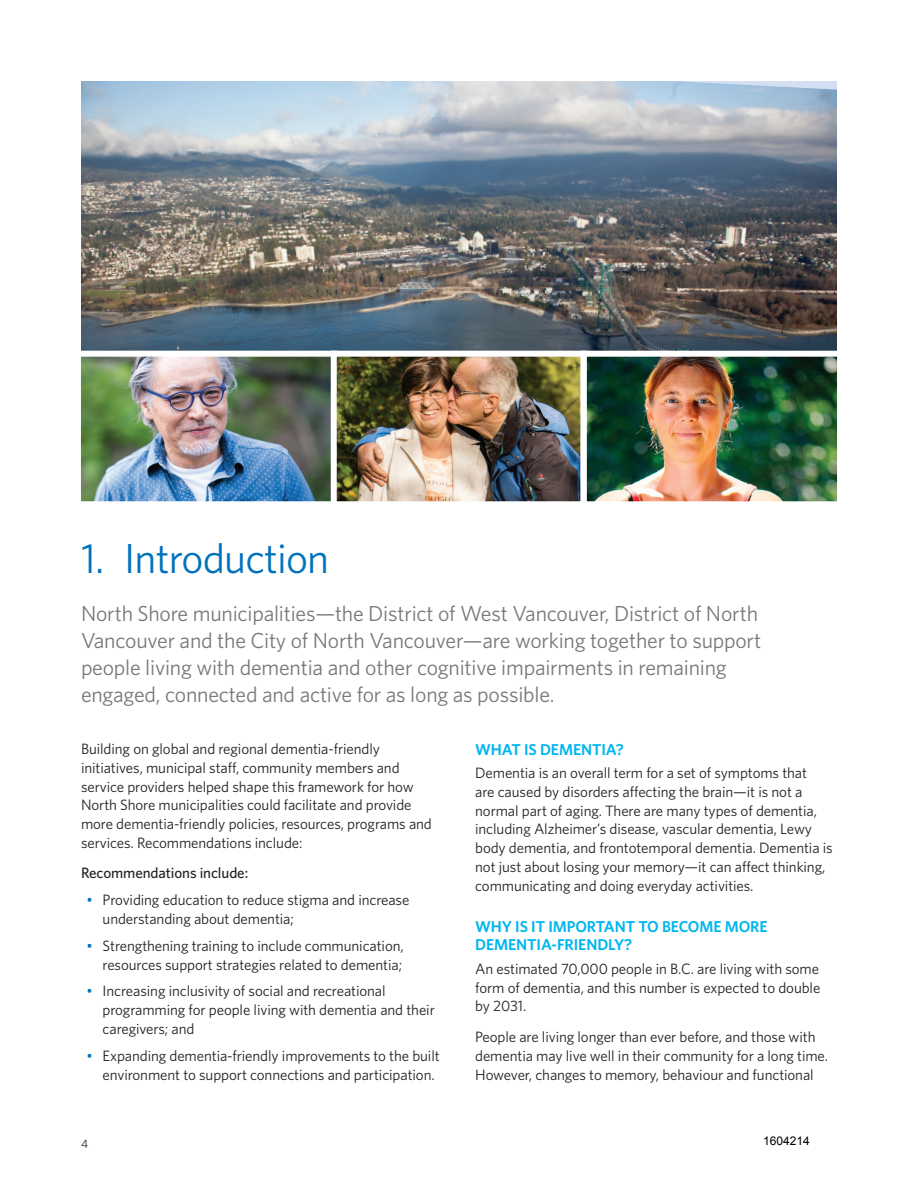
<style>
.page{position:relative;width:918px;height:1188px;background:#fff}
.page>*{position:absolute;margin:0;border:0;box-sizing:border-box;transform-origin:0 0}
.t1{font:42px "Whitney";letter-spacing:-.02em;color:#0072bc}
.t2{font:21.75px/27px "Whitney";letter-spacing:-.01em;color:#76787b}
.t3{font:600 15.75px/18.9px "Whitney";letter-spacing:-.005em;color:#00b6f0}
.t4{font:15px/18.8px "Whitney";letter-spacing:-.005em;color:#231f20}
.t5{font:500 15px "Whitney";letter-spacing:-.005em;color:#231f20}
.t6{font:12px "Arial";color:#000}
.t7{font:12px "Whitney";color:#231f20}
.s1{color:#0072bc}
</style>
<div class="page">
<img style="left:81px;top:81px;width:756px;height:270px">
<img style="left:82px;top:358px;width:754px;height:142px">
<div style="left:75px;top:351px;width:262px;height:156px;border:6px solid #fff"></div>
<div style="left:331px;top:351px;width:255px;height:156px;border:6px solid #fff"></div>
<div style="left:581px;top:351px;width:262px;height:156px;border:6px solid #fff"></div>
<h1 class="t1" style="left:81px;top:534px;width:250px">1. Introduction</h1>
<p class="t2" style="left:81px;top:599px;width:682px">North Shore municipalities—the District of West Vancouver, District of North Vancouver and the City of North Vancouver—are working together to support people living with dementia and other cognitive impairments in remaining engaged, connected and active for as long as possible.</p>
<p class="t4" style="left:81px;top:739px;width:352px">Building on global and regional dementia-friendly initiatives, municipal staff, community members and service providers helped shape this framework for how North Shore municipalities could facilitate and provide more dementia-friendly policies, resources, programs and services. Recommendations include:</p>
<p class="t5" style="left:81px;top:864px;width:169px">Recommendations include:</p>
<p class="t4" style="left:103px;top:890px;width:308px;text-indent:-16px"><span class="s1">•</span> Providing education to reduce stigma and increase understanding about dementia;</p>
<p class="t4" style="left:86px;top:936px;width:319px;text-align:right"><span class="s1">•</span> Strengthening training to include communication, resources support strategies related to dementia;</p>
<p class="t4" style="left:103px;top:982px;width:334px;text-indent:-16px"><span class="s1">•</span> Increasing inclusivity of social and recreational programming for people living with dementia and their caregivers; and</p>
<p class="t4" style="left:103px;top:1046px;width:339px;text-indent:-16px"><span class="s1">•</span> Expanding dementia-friendly improvements to the built environment to support connections and participation.</p>
<p class="t3" style="left:475px;top:739px;width:150px">WHAT IS DEMENTIA?</p>
<p class="t4" style="left:475px;top:763px;width:359px">Dementia is an overall term for a set of symptoms that<br>are caused by disorders affecting the brain—it is not a normal part of aging. There are many types of dementia, including Alzheimer’s disease, vascular dementia, Lewy body dementia, and frontotemporal dementia. Dementia is not just about losing your memory—it can affect thinking, communicating and doing everyday activities.</p>
<p class="t3" style="left:475px;top:916px;width:294px">WHY IS IT IMPORTANT TO BECOME MORE<br>DEMENTIA-FRIENDLY?</p>
<p class="t4" style="left:475px;top:959px;width:347px;text-align:justify">An estimated 70,000 people in B.C. are living with some form of dementia, and this number is expected to double by 2031.</p>
<p class="t4" style="left:475px;top:1027px;width:354px">People are living longer than ever before, and those with dementia may live well in their community for a long time.<br>However, changes to memory, behaviour and functional</p>
<p class="t7" style="left:81px;top:1137px;width:9px">4</p>
<p class="t6" style="left:763px;top:1133px;width:48px">1604214</p>
</div>
